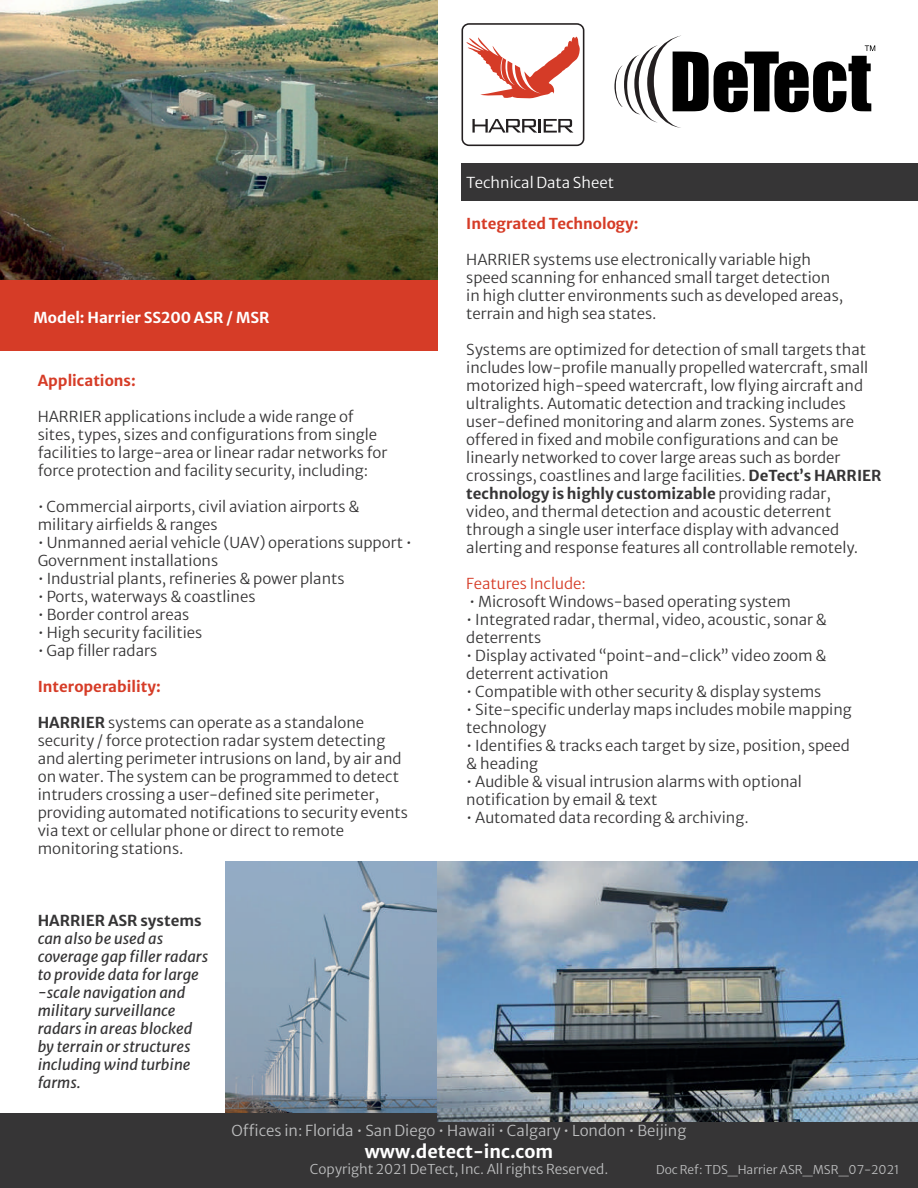
<style>
.page{position:relative;width:918px;height:1188px;background:#fff}
.page>*{position:absolute;margin:0;border:0;box-sizing:border-box;transform-origin:0 0}
.t1{font:700 18px "Merriweather Sans";color:#fff}
.t2{font:300 15px/18px "Merriweather Sans";color:#363536}
.t3{font:italic 15px/18px "Merriweather Sans";color:#363536}
.t4{font:300 15px "Merriweather Sans";color:#bdbebf}
.t5{font:700 15px "Merriweather Sans";color:#d63c27}
.t6{font:700 15px "Merriweather Sans";color:#fff}
.t7{font:300 15px "Merriweather Sans";color:#fff}
.t8{font:700 15px "Merriweather Sans";color:#363536}
.t9{font:300 15px "Merriweather Sans";color:#d63c27}
.t10{font:300 13.5px "Merriweather Sans";color:#bdbebf}
.t11{font:300 12px "Merriweather Sans";color:#bdbebf}
.s1{font-weight:700}
</style>
<div class="page">
<img style="left:225px;top:861px;width:693px;height:252px">
<svg style="left:614px;top:36px;width:261px;height:92px"></svg>
<svg style="left:462px;top:23px;width:122px;height:123px"></svg>
<div style="left:0;top:1113px;width:918px;height:75px;background:#363536"></div>
<div style="left:0;top:278px;width:438px;height:73px;background:#d63c27"></div>
<img style="left:0;top:0;width:437px;height:279px">
<div style="left:461px;top:163px;width:457px;height:37px;background:#363536"></div>
<p class="t6" style="left:33px;top:304px;width:238px">Model: Harrier SS200 ASR / MSR</p>
<p class="t5" style="left:38px;top:367px;width:100px">Applications:</p>
<p class="t2" style="left:38px;top:405px;width:351px">HARRIER applications include a wide range of sites, types, sizes and configurations from single facilities to large-area or linear radar networks for force protection and facility security, including:</p>
<p class="t2" style="left:38px;top:495px;width:323px">• Commercial airports, civil aviation airports &amp; military airfields &amp; ranges</p>
<p class="t2" style="left:38px;top:531px;width:376px">• Unmanned aerial vehicle (UAV) operations support •<br>Government installations</p>
<p class="t2" style="left:38px;top:567px;width:308px">• Industrial plants, refineries &amp; power plants</p>
<p class="t2" style="left:38px;top:585px;width:219px">• Ports, waterways &amp; coastlines</p>
<p class="t2" style="left:38px;top:603px;width:153px">• Border control areas</p>
<p class="t2" style="left:38px;top:621px;width:166px">• High security facilities</p>
<p class="t2" style="left:38px;top:639px;width:121px">• Gap filler radars</p>
<p class="t5" style="left:38px;top:673px;width:125px">Interoperability:</p>
<p class="t2" style="left:38px;top:711px;width:372px"><span class="s1">HARRIER</span> systems can operate as a standalone security / force protection radar system detecting and alerting perimeter intrusions on land, by air and on water. The system can be programmed to detect intruders crossing a user-defined site perimeter, providing automated notifications to security events via text or cellular phone or direct to remote monitoring stations.</p>
<p class="t8" style="left:38px;top:907px;width:165px">HARRIER ASR systems</p>
<p class="t3" style="left:38px;top:927px;width:172px">can also be used as coverage gap filler radars to provide data for large -scale navigation and military surveillance radars in areas blocked by terrain or structures including wind turbine farms.</p>
<p class="t7" style="left:466px;top:170px;width:149px">Technical Data Sheet</p>
<p class="t5" style="left:466px;top:210px;width:174px">Integrated Technology:</p>
<p class="t2" style="left:466px;top:249px;width:378px">HARRIER systems use electronically variable high speed scanning for enhanced small target detection in high clutter environments such as developed areas, terrain and high sea states.</p>
<p class="t2" style="left:466px;top:339px;width:417px">Systems are optimized for detection of small targets that includes low-profile manually propelled watercraft, small motorized high-speed watercraft, low flying aircraft and ultralights. Automatic detection and tracking includes user-defined monitoring and alarm zones. Systems are offered in fixed and mobile configurations and can be linearly networked to cover large areas such as border crossings, coastlines and large facilities. <span class="s1">DeTect’s HARRIER technology is highly customizable</span> providing radar,<br>video, and thermal detection and acoustic deterrent through a single user interface display with advanced alerting and response features all controllable remotely.</p>
<p class="t9" style="left:466px;top:570px;width:121px">Features Include:</p>
<p class="t2" style="left:469px;top:591px;width:324px">• Microsoft Windows-based operating system</p>
<p class="t2" style="left:466px;top:609px;width:362px">• Integrated radar, thermal, video, acoustic, sonar &amp; deterrents</p>
<p class="t2" style="left:466px;top:645px;width:362px">• Display activated “point-and-click” video zoom &amp; deterrent activation</p>
<p class="t2" style="left:466px;top:681px;width:357px">• Compatible with other security &amp; display systems</p>
<p class="t2" style="left:466px;top:699px;width:387px">• Site-specific underlay maps includes mobile mapping technology</p>
<p class="t2" style="left:466px;top:735px;width:385px">• Identifies &amp; tracks each target by size, position, speed &amp; heading</p>
<p class="t2" style="left:466px;top:771px;width:337px">• Audible &amp; visual intrusion alarms with optional notification by email &amp; text</p>
<p class="t2" style="left:466px;top:807px;width:284px">• Automated data recording &amp; archiving.</p>
<p class="t4" style="left:232px;top:1118px;width:456px">Offices in: Florida • San Diego • Hawaii • Calgary • London • Beijing</p>
<p class="t1" style="left:365px;top:1135px;width:190px">www.detect-inc.com</p>
<p class="t10" style="left:310px;top:1157px;width:300px">Copyright 2021 DeTect, Inc. All rights Reserved.</p>
<p class="t11" style="left:656px;top:1159px;width:245px">Doc Ref: TDS_Harrier ASR_MSR_07-2021</p>
</div>
